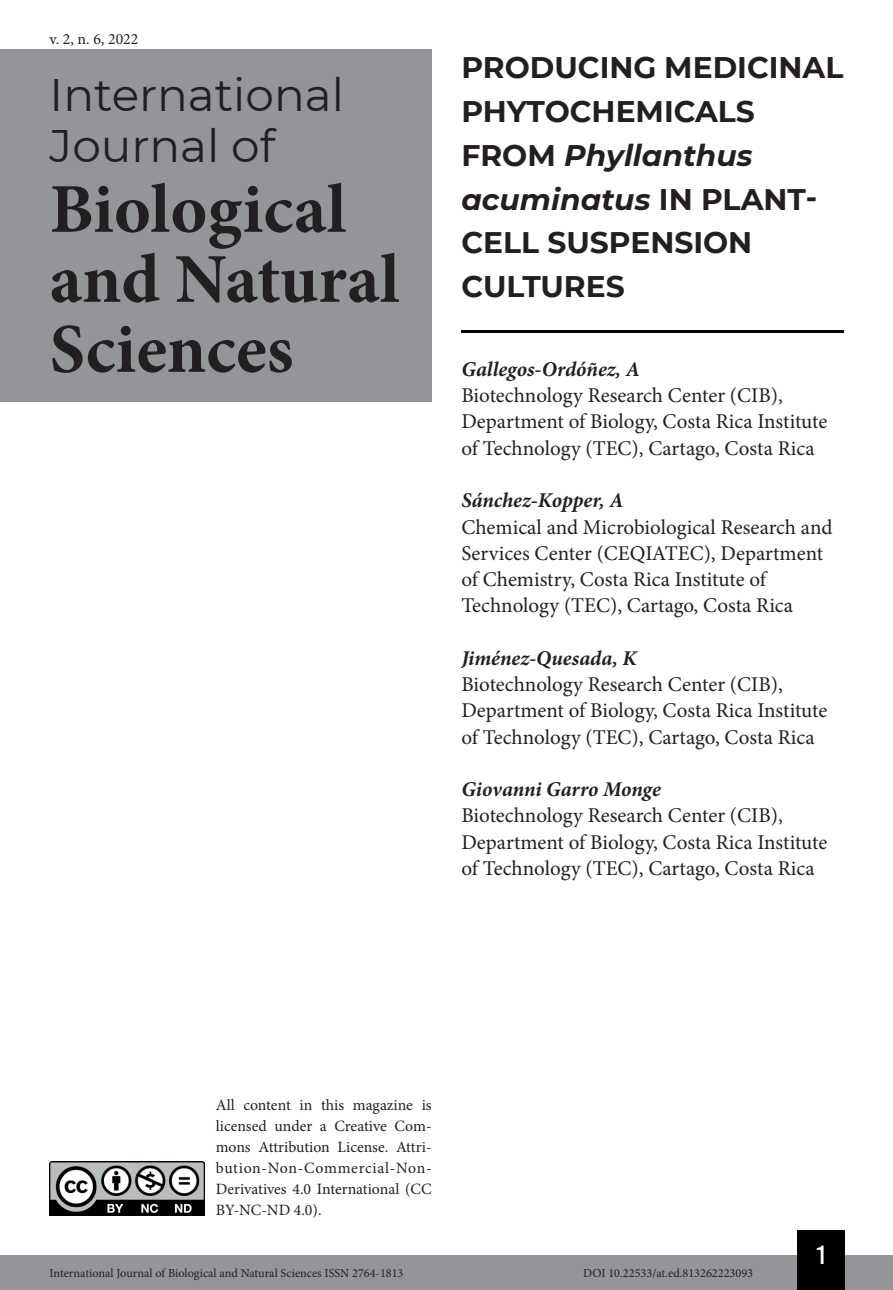
<style>
.page{position:relative;width:893px;height:1290px;background:#fff}
.page>*{position:absolute;margin:0;border:0;box-sizing:border-box;transform-origin:0 0}
.t1{font:700 70px/70px "Minion Pro";color:#231f20}
.t2{font:45.5px/50.8px "Montserrat";color:#231f20}
.Título_Artigo{font:700 29.75px/43.8px "Montserrat";color:#231f20}
.t3{font:26.25px "Bebas Kai";color:#fff}
.Infos_autor{font:21px/26.2px "Minion Pro";color:#231f20}
.Autor{font:italic 700 21px "Minion Pro";letter-spacing:-.005em;color:#231f20}
.t4{font:15.75px/21px "Minion Pro";color:#231f20;text-align:justify}
.t5{font:12.25px "Minion Pro";color:#231f20}
.s1{font-style:italic}
</style>
<div class="page">
<div style="left:0;top:1255px;width:893px;height:35px;background:#939598"></div>
<div style="left:797px;top:1230px;width:48px;height:60px;background:#000"></div>
<img style="left:50px;top:1161px;width:154px;height:54px">
<div style="left:0;top:50px;width:432px;height:352px;background:#939598"></div>
<hr style="left:461px;top:330px;width:382px;height:2px;background:#000">
<p class="t4" style="left:50px;top:28px;width:90px">v. 2, n. 6, 2022</p>
<h2 class="t2" style="left:50px;top:68px;width:296px">International<br>Journal of</h2>
<h1 class="t1" style="left:50px;top:174px;width:351px">Biological and Natural<br>Sciences</h1>
<p class="Título_Artigo" style="left:461px;top:44px;width:383px">PRODUCING MEDICINAL<br>PHYTOCHEMICALS<br>FROM <span class="s1">Phyllanthus acuminatus</span> IN PLANT-<br>CELL SUSPENSION<br>CULTURES</p>
<p class="Autor" style="left:461px;top:354px;width:180px">Gallegos-Ordóñez, A</p>
<p class="Infos_autor" style="left:461px;top:382px;width:367px">Biotechnology Research Center (CIB),<br>Department of Biology, Costa Rica Institute of Technology (TEC), Cartago, Costa Rica</p>
<p class="Autor" style="left:461px;top:485px;width:164px">Sánchez-Kopper, A</p>
<p class="Infos_autor" style="left:461px;top:514px;width:373px">Chemical and Microbiological Research and Services Center (CEQIATEC), Department of Chemistry, Costa Rica Institute of Technology (TEC), Cartago, Costa Rica</p>
<p class="Autor" style="left:461px;top:643px;width:177px">Jiménez-Quesada, K</p>
<p class="Infos_autor" style="left:461px;top:671px;width:367px">Biotechnology Research Center (CIB),<br>Department of Biology, Costa Rica Institute of Technology (TEC), Cartago, Costa Rica</p>
<p class="Autor" style="left:461px;top:774px;width:201px">Giovanni Garro Monge</p>
<p class="Infos_autor" style="left:461px;top:802px;width:367px">Biotechnology Research Center (CIB),<br>Department of Biology, Costa Rica Institute of Technology (TEC), Cartago, Costa Rica</p>
<p class="t4" style="left:216px;top:1095px;width:217px">All content in this magazine is licensed under a Creative Com&shy;mons Attribution License. Attri&shy;bution-Non-Commercial-Non-Derivatives 4.0 International (CC BY-NC-ND 4.0).</p>
<p class="t3" style="left:817px;top:1241px;width:10px">1</p>
<p class="t5" style="left:50px;top:1265px;width:355px">International Journal of Biological and Natural Sciences ISSN 2764-1813</p>
<p class="t5" style="left:583px;top:1265px;width:171px">DOI 10.22533/at.ed.813262223093</p>
</div>
